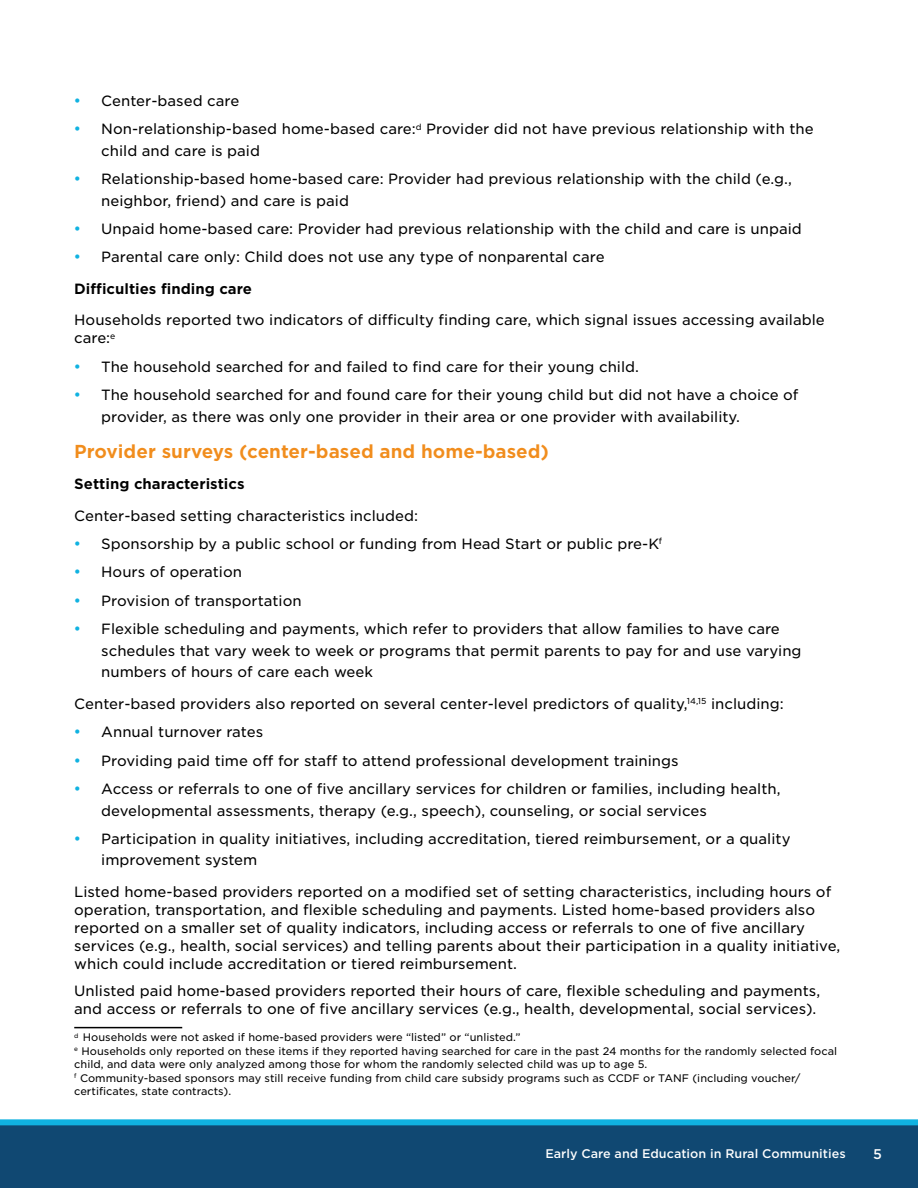
<style>
.page{position:relative;width:918px;height:1188px;background:#fff}
.page>*{position:absolute;margin:0;border:0;box-sizing:border-box;transform-origin:0 0}
.t1{font:700 18px "Gotham S Sm";color:#f18d1d}
.t2{font:14.25px/21.6px "Gotham S Sm";color:#000}
.t3{font:700 14.25px "Gotham S Sm";color:#000}
.t4{font:500 13.5px "Gotham S Sm";color:#fff}
.t5{font:500 12px "Gotham S Sm";color:#fff}
.t6{font:10.5px/13.5px "Gotham S Sm";color:#000}
.s1{color:#10b2e1}
</style>
<div class="page">
<div style="left:0;top:1125px;width:918px;height:63px;background:#104872"></div>
<div style="left:0;top:1119px;width:918px;height:6px;background:#10b2e1"></div>
<hr style="left:74px;top:1027px;width:108px;height:1px;background:#000">
<p class="t2" style="left:74px;top:90px;width:167px"><span class="s1">•</span> Center-based care</p>
<p class="t2" style="left:101px;top:118px;width:714px;text-indent:-27px"><span class="s1">•</span> Non-relationship-based home-based care:<sup>d</sup> Provider did not have previous relationship with the child and care is paid</p>
<p class="t2" style="left:101px;top:168px;width:692px;text-indent:-27px"><span class="s1">•</span> Relationship-based home-based care: Provider had previous relationship with the child (e.g., neighbor, friend) and care is paid</p>
<p class="t2" style="left:74px;top:218px;width:729px"><span class="s1">•</span> Unpaid home-based care: Provider had previous relationship with the child and care is unpaid</p>
<p class="t2" style="left:74px;top:246px;width:532px"><span class="s1">•</span> Parental care only: Child does not use any type of nonparental care</p>
<h5 class="t3" style="left:74px;top:279px;width:179px">Difficulties finding care</h5>
<p class="t2" style="left:74px;top:311px;width:752px;line-height:18px">Households reported two indicators of difficulty finding care, which signal issues accessing available care:<sup>e</sup></p>
<p class="t2" style="left:74px;top:356px;width:566px"><span class="s1">•</span> The household searched for and failed to find care for their young child.</p>
<p class="t2" style="left:101px;top:384px;width:699px;text-indent:-27px"><span class="s1">•</span> The household searched for and found care for their young child but did not have a choice of provider, as there was only one provider in their area or one provider with availability.</p>
<h4 class="t1" style="left:74px;top:439px;width:476px">Provider surveys (center-based and home-based)</h4>
<h5 class="t3" style="left:74px;top:474px;width:172px">Setting characteristics</h5>
<p class="t2" style="left:74px;top:504px;width:345px">Center-based setting characteristics included:</p>
<p class="t2" style="left:74px;top:533px;width:589px"><span class="s1">•</span> Sponsorship by a public school or funding from Head Start or public pre-K<sup>f</sup></p>
<p class="t2" style="left:74px;top:561px;width:169px"><span class="s1">•</span> Hours of operation</p>
<p class="t2" style="left:74px;top:590px;width:229px"><span class="s1">•</span> Provision of transportation</p>
<p class="t2" style="left:101px;top:618px;width:702px;text-indent:-27px"><span class="s1">•</span> Flexible scheduling and payments, which refer to providers that allow families to have care schedules that vary week to week or programs that permit parents to pay for and use varying numbers of hours of care each week</p>
<p class="t2" style="left:74px;top:693px;width:711px">Center-based providers also reported on several center-level predictors of quality,<sup>14,15</sup> including:</p>
<p class="t2" style="left:74px;top:721px;width:190px"><span class="s1">•</span> Annual turnover rates</p>
<p class="t2" style="left:74px;top:749px;width:606px"><span class="s1">•</span> Providing paid time off for staff to attend professional development trainings</p>
<p class="t2" style="left:101px;top:778px;width:681px;text-indent:-27px"><span class="s1">•</span> Access or referrals to one of five ancillary services for children or families, including health, developmental assessments, therapy (e.g., speech), counseling, or social services</p>
<p class="t2" style="left:101px;top:828px;width:691px;text-indent:-27px"><span class="s1">•</span> Participation in quality initiatives, including accreditation, tiered reimbursement, or a quality improvement system</p>
<p class="t2" style="left:74px;top:882px;width:768px;line-height:18px">Listed home-based providers reported on a modified set of setting characteristics, including hours of operation, transportation, and flexible scheduling and payments. Listed home-based providers also reported on a smaller set of quality indicators, including access or referrals to one of five ancillary services (e.g., health, social services) and telling parents about their participation in a quality initiative, which could include accreditation or tiered reimbursement.</p>
<p class="t2" style="left:74px;top:981px;width:748px;line-height:18px">Unlisted paid home-based providers reported their hours of care, flexible scheduling and payments, and access or referrals to one of five ancillary services (e.g., health, developmental, social services).</p>
<p class="t6" style="left:74px;top:1030px;width:448px"><sup>d</sup> Households were not asked if home-based providers were “listed” or “unlisted.”</p>
<p class="t6" style="left:74px;top:1044px;width:764px"><sup>e</sup> Households only reported on these items if they reported having searched for care in the past 24 months for the randomly selected focal child, and data were only analyzed among those for whom the randomly selected child was up to age 5.</p>
<p class="t6" style="left:74px;top:1071px;width:728px"><sup>f</sup> Community-based sponsors may still receive funding from child care subsidy programs such as CCDF or TANF (including voucher/ certifcates, state contracts).</p>
<p class="t5" style="left:545px;top:1146px;width:302px">Early Care and Education in Rural Communities</p>
<p class="t4" style="left:873px;top:1145px;width:10px">5</p>
</div>
